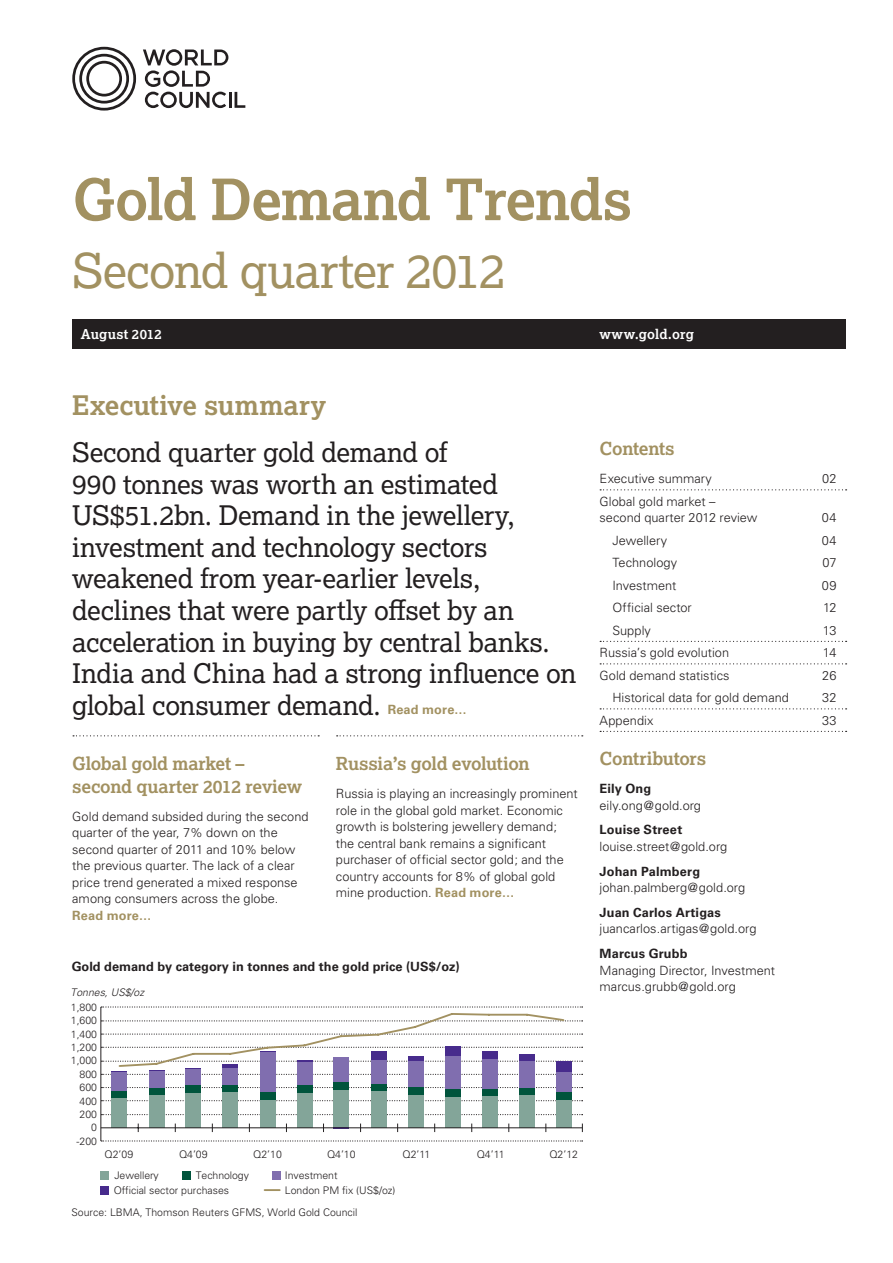
<style>
.page{position:relative;width:893px;height:1263px;background:#fff}
.page>*{position:absolute;margin:0;border:0;box-sizing:border-box;transform-origin:0 0}
.t1{font:700 57px "Lexia";letter-spacing:-.02em;color:#a29161}
.t2{font:48px "Lexia";letter-spacing:-.02em;color:#a29161}
.t3{font:27px/31.5px "Lexia";letter-spacing:-.015em;color:#231f20}
.t4{font:700 27px "Lexia";color:#a29161}
.t5{font:700 18px/22.5px "Lexia";letter-spacing:-.015em;color:#a29161}
.t6{font:700 13.5px "Lexia";letter-spacing:.015em;color:#fff}
.t7{font:300 12.75px/16.5px "Univers";color:#231f20}
.t8{font:700 12.75px "Univers";letter-spacing:.01em;color:#231f20}
.t9{font:700 12.75px "Univers";letter-spacing:.015em;color:#a29161}
.t10{font:300 10.5px "Univers";color:#231f20}
.t11{font:italic 300 10.5px "Univers";color:#231f20}
.s1{font-family:"Univers";font-weight:700;font-size:12.75px;color:#a29161}
.s2{font-weight:700;color:#a29161}
</style>
<div class="page">
<svg style="left:72px;top:47px;width:64px;height:64px"></svg>
<svg style="left:235px;top:92px;width:10px;height:16px"></svg>
<hr style="left:229px;top:92px;width:3px;height:16px;background:#231f20">
<svg style="left:143px;top:49px;width:85px;height:59px"></svg>
<div style="left:72px;top:319px;width:774px;height:30px;background:#231f20"></div>
<svg style="left:337px;top:735px;width:246px;height:1px"></svg>
<svg style="left:73px;top:735px;width:246px;height:1px"></svg>
<svg style="left:600px;top:489px;width:247px;height:1px"></svg>
<svg style="left:600px;top:641px;width:247px;height:1px"></svg>
<svg style="left:600px;top:663px;width:247px;height:1px"></svg>
<svg style="left:600px;top:708px;width:247px;height:1px"></svg>
<svg style="left:600px;top:731px;width:247px;height:1px"></svg>
<div style="left:101px;top:1171px;width:8px;height:8px;background:#83a599"></div>
<div style="left:182px;top:1171px;width:9px;height:8px;background:#00543c"></div>
<div style="left:272px;top:1171px;width:9px;height:8px;background:#806eaf"></div>
<div style="left:101px;top:1186px;width:8px;height:8px;background:#472b8c"></div>
<svg style="left:265px;top:1189px;width:15px;height:2px"></svg>
<svg style="left:102px;top:1087px;width:481px;height:1px"></svg>
<svg style="left:102px;top:1100px;width:481px;height:1px"></svg>
<svg style="left:102px;top:1114px;width:481px;height:1px"></svg>
<svg style="left:102px;top:1140px;width:481px;height:1px"></svg>
<div style="left:556px;top:1100px;width:15px;height:28px;background:#83a599"></div>
<div style="left:519px;top:1095px;width:16px;height:33px;background:#83a599"></div>
<div style="left:482px;top:1096px;width:16px;height:32px;background:#83a599"></div>
<div style="left:445px;top:1097px;width:15px;height:31px;background:#83a599"></div>
<div style="left:408px;top:1094px;width:15px;height:34px;background:#83a599"></div>
<div style="left:371px;top:1091px;width:16px;height:37px;background:#83a599"></div>
<div style="left:334px;top:1090px;width:15px;height:38px;background:#83a599"></div>
<div style="left:297px;top:1093px;width:15px;height:35px;background:#83a599"></div>
<div style="left:260px;top:1100px;width:15px;height:28px;background:#83a599"></div>
<div style="left:223px;top:1092px;width:15px;height:36px;background:#83a599"></div>
<div style="left:186px;top:1093px;width:15px;height:35px;background:#83a599"></div>
<div style="left:149px;top:1094px;width:15px;height:34px;background:#83a599"></div>
<div style="left:111px;top:1097px;width:16px;height:31px;background:#83a599"></div>
<div style="left:556px;top:1092px;width:15px;height:8px;background:#00543c"></div>
<div style="left:519px;top:1088px;width:16px;height:7px;background:#00543c"></div>
<div style="left:482px;top:1089px;width:16px;height:7px;background:#00543c"></div>
<div style="left:445px;top:1089px;width:15px;height:8px;background:#00543c"></div>
<div style="left:408px;top:1087px;width:15px;height:7px;background:#00543c"></div>
<div style="left:371px;top:1083px;width:16px;height:8px;background:#00543c"></div>
<div style="left:334px;top:1082px;width:15px;height:8px;background:#00543c"></div>
<div style="left:297px;top:1085px;width:15px;height:8px;background:#00543c"></div>
<div style="left:260px;top:1092px;width:15px;height:8px;background:#00543c"></div>
<div style="left:223px;top:1084px;width:15px;height:8px;background:#00543c"></div>
<div style="left:186px;top:1085px;width:15px;height:8px;background:#00543c"></div>
<div style="left:149px;top:1087px;width:15px;height:7px;background:#00543c"></div>
<div style="left:111px;top:1091px;width:16px;height:6px;background:#00543c"></div>
<div style="left:556px;top:1072px;width:15px;height:20px;background:#806eaf"></div>
<div style="left:519px;top:1061px;width:16px;height:27px;background:#806eaf"></div>
<div style="left:482px;top:1058px;width:16px;height:31px;background:#806eaf"></div>
<div style="left:445px;top:1055px;width:15px;height:34px;background:#806eaf"></div>
<div style="left:408px;top:1061px;width:15px;height:26px;background:#806eaf"></div>
<div style="left:371px;top:1060px;width:16px;height:23px;background:#806eaf"></div>
<div style="left:334px;top:1058px;width:15px;height:24px;background:#806eaf"></div>
<div style="left:297px;top:1061px;width:15px;height:24px;background:#806eaf"></div>
<div style="left:260px;top:1052px;width:15px;height:40px;background:#806eaf"></div>
<div style="left:223px;top:1068px;width:15px;height:16px;background:#806eaf"></div>
<div style="left:186px;top:1068px;width:15px;height:17px;background:#806eaf"></div>
<div style="left:149px;top:1071px;width:15px;height:16px;background:#806eaf"></div>
<div style="left:111px;top:1072px;width:16px;height:19px;background:#806eaf"></div>
<svg style="left:334px;top:1128px;width:15px;height:1px"></svg>
<hr style="left:101px;top:1007px;width:1px;height:134px;background:#231f20">
<hr style="left:101px;top:1127px;width:481px;height:1px;background:#231f20">
<svg style="left:101px;top:1006px;width:482px;height:69px"></svg>
<h1 class="t1" style="left:72px;top:164px;width:561px">Gold Demand Trends</h1>
<h2 class="t2" style="left:72px;top:240px;width:434px">Second quarter 2012</h2>
<p class="t6" style="left:81px;top:325px;width:82px">August 2012</p>
<p class="t6" style="left:600px;top:325px;width:96px">www.gold.org</p>
<h3 class="t4" style="left:72px;top:388px;width:255px">Executive summary</h3>
<p class="t3" style="left:72px;top:436px;width:506px">Second quarter gold demand of<br>990 tonnes was worth an estimated US$51.2bn. Demand in the jewellery, investment and technology sectors weakened from year-earlier levels, declines that were partly offset by an acceleration in buying by central banks.<br>India and China had a strong influence on global consumer demand. <span class="s1">Read more…</span></p>
<h3 class="t5" style="left:336px;top:752px;width:195px">Russia’s gold evolution</h3>
<p class="t7" style="left:336px;top:785px;width:243px">Russia is playing an increasingly prominent role in the global gold market. Economic growth is bolstering jewellery demand; the central bank remains a significant purchaser of official sector gold; and the country accounts for 8% of global gold mine production. <span class="s2">Read more…</span></p>
<h3 class="t5" style="left:72px;top:752px;width:231px">Global gold market – second quarter 2012 review</h3>
<p class="t7" style="left:72px;top:808px;width:238px">Gold demand subsided during the second quarter of the year, 7% down on the second quarter of 2011 and 10% below the previous quarter. The lack of a clear price trend generated a mixed response among consumers across the globe.</p>
<p class="t9" style="left:72px;top:907px;width:81px">Read more…</p>
<p class="t8" style="left:72px;top:959px;width:390px">Gold demand by category in tonnes and the gold price (US$/oz)</p>
<p class="t11" style="left:70px;top:986px;width:75px">Tonnes, US$/oz</p>
<p class="t10" style="left:71px;top:1001px;width:28px">1,800</p>
<p class="t10" style="left:71px;top:1014px;width:28px">1,600</p>
<p class="t10" style="left:71px;top:1027px;width:28px">1,400</p>
<p class="t10" style="left:71px;top:1041px;width:28px">1,200</p>
<p class="t10" style="left:71px;top:1054px;width:28px">1,000</p>
<p class="t10" style="left:80px;top:1068px;width:19px">800</p>
<p class="t10" style="left:80px;top:1081px;width:19px">600</p>
<p class="t10" style="left:80px;top:1094px;width:19px">400</p>
<p class="t10" style="left:80px;top:1108px;width:19px">200</p>
<p class="t10" style="left:91px;top:1121px;width:7px">0</p>
<p class="t10" style="left:77px;top:1134px;width:22px">-200</p>
<p class="t10" style="left:105px;top:1148px;width:30px">Q2’09</p>
<p class="t10" style="left:179px;top:1148px;width:30px">Q4’09</p>
<p class="t10" style="left:253px;top:1148px;width:30px">Q2’10</p>
<p class="t10" style="left:327px;top:1148px;width:30px">Q4’10</p>
<p class="t10" style="left:402px;top:1148px;width:29px">Q2’11</p>
<p class="t10" style="left:477px;top:1148px;width:29px">Q4’11</p>
<p class="t10" style="left:549px;top:1148px;width:30px">Q2’12</p>
<p class="t10" style="left:114px;top:1169px;width:46px">Jewellery</p>
<p class="t10" style="left:196px;top:1169px;width:55px">Technology</p>
<p class="t10" style="left:285px;top:1169px;width:54px">Investment</p>
<p class="t10" style="left:114px;top:1184px;width:117px">Official sector purchases</p>
<p class="t10" style="left:285px;top:1184px;width:112px">London PM fix (US$/oz)</p>
<p class="t10" style="left:71px;top:1206px;width:287px">Source: LBMA, Thomson Reuters GFMS, World Gold Council</p>
<h3 class="t5" style="left:600px;top:437px;width:77px">Contents</h3>
<p class="t7" style="left:600px;top:470px;width:114px">Executive summary</p>
<p class="t7" style="left:822px;top:470px;width:16px">02</p>
<p class="t7" style="left:600px;top:493px;width:159px">Global gold market – second quarter 2012 review</p>
<p class="t7" style="left:822px;top:509px;width:16px">04</p>
<p class="t7" style="left:612px;top:532px;width:56px">Jewellery</p>
<p class="t7" style="left:822px;top:532px;width:16px">04</p>
<p class="t7" style="left:612px;top:554px;width:66px">Technology</p>
<p class="t7" style="left:822px;top:554px;width:16px">07</p>
<p class="t7" style="left:612px;top:577px;width:66px">Investment</p>
<p class="t7" style="left:822px;top:577px;width:16px">09</p>
<p class="t7" style="left:612px;top:599px;width:81px">Official sector</p>
<p class="t7" style="left:823px;top:599px;width:15px">12</p>
<p class="t7" style="left:612px;top:622px;width:40px">Supply</p>
<p class="t7" style="left:823px;top:622px;width:15px">13</p>
<p class="t7" style="left:600px;top:644px;width:131px">Russia’s gold evolution</p>
<p class="t7" style="left:823px;top:644px;width:15px">14</p>
<p class="t7" style="left:600px;top:667px;width:132px">Gold demand statistics</p>
<p class="t7" style="left:822px;top:667px;width:16px">26</p>
<p class="t7" style="left:612px;top:689px;width:178px">Historical data for gold demand</p>
<p class="t7" style="left:822px;top:689px;width:16px">32</p>
<p class="t7" style="left:600px;top:712px;width:55px">Appendix</p>
<p class="t7" style="left:822px;top:712px;width:16px">33</p>
<h3 class="t5" style="left:600px;top:747px;width:108px">Contributors</h3>
<p class="t8" style="left:600px;top:781px;width:53px">Eily Ong</p>
<p class="t7" style="left:600px;top:797px;width:103px">eily.ong@gold.org</p>
<p class="t8" style="left:600px;top:822px;width:84px">Louise Street</p>
<p class="t7" style="left:600px;top:838px;width:129px">louise.street@gold.org</p>
<p class="t8" style="left:600px;top:864px;width:102px">Johan Palmberg</p>
<p class="t7" style="left:600px;top:879px;width:147px">johan.palmberg@gold.org</p>
<p class="t8" style="left:600px;top:905px;width:123px">Juan Carlos Artigas</p>
<p class="t7" style="left:600px;top:921px;width:158px">juancarlos.artigas@gold.org</p>
<p class="t8" style="left:600px;top:946px;width:90px">Marcus Grubb</p>
<p class="t7" style="left:600px;top:962px;width:177px">Managing Director, Investment marcus.grubb@gold.org</p>
</div>
